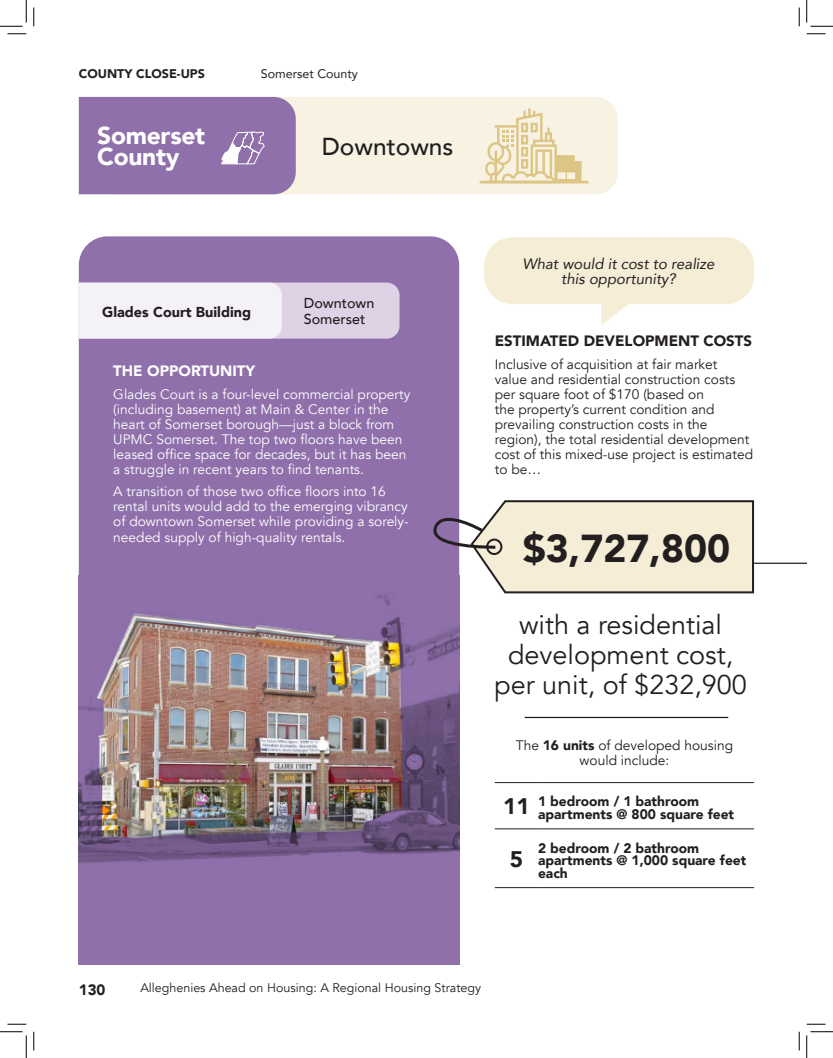
<style>
.page{position:relative;width:833px;height:1058px;background:#fff}
.page>*{position:absolute;margin:0;border:0;box-sizing:border-box;transform-origin:0 0}
.t1{font:900 38.88px "Avenir";color:#231f20}
.t2{font:27px/30px "Avenir";color:#231f20;text-align:center}
.t3{font:900 24.5px/20.1px "Avenir";letter-spacing:-.01em;color:#fff}
.t4{font:500 24.5px "Avenir";color:#231f20}
.t5{font:900 22.5px "Avenir";color:#231f20}
.t6{font:italic 15px/15px "Avenir";color:#231f20;text-align:center}
.t7{font:900 15px "Avenir";color:#231f20}
.t8{font:900 15px "Avenir";color:#fff}
.t9{font:900 14.38px "Avenir";color:#231f20}
.t10{font:500 14.38px/15.8px "Avenir";color:#231f20}
.t11{font:13.75px/15px "Avenir";color:#fff}
.t12{font:13.75px/15px "Avenir";color:#231f20}
.t13{font:900 13.75px/12.5px "Avenir";color:#231f20}
.t14{font:12.5px "Avenir";color:#231f20}
.t15{font:900 12.5px "Avenir";color:#231f20}
.t16{font:12.5px "Avenir";color:#231f20}
.s1{font-weight:900}
</style>
<div class="page">
<div style="left:296px;top:97px;width:322px;height:97px;background:#f7f2e2"></div>
<svg style="left:479px;top:108px;width:109px;height:75px;background:#eee3c5"></svg>
<div style="left:79px;top:97px;width:217px;height:97px;background:#8f70ab"></div>
<div style="left:79px;top:236px;width:380px;height:705px;background:#8f70ab;border-radius:29px"></div>
<img style="left:79px;top:595px;width:380px;height:369px">
<svg style="left:79px;top:282px;width:320px;height:56px;background:#eae4ef"></svg>
<div style="left:484px;top:237px;width:270px;height:67px;background:#f5edd6;border-radius:29px"></div>
<svg style="left:433px;top:498px;width:322px;height:96px"></svg>
<hr style="left:524px;top:717px;width:204px;height:1px;background:#231f20">
<svg style="left:601px;top:304px;width:27px;height:21px"></svg>
<hr style="left:495px;top:782px;width:43px;height:1px;background:#231f20">
<hr style="left:538px;top:782px;width:216px;height:1px;background:#231f20">
<hr style="left:495px;top:828px;width:43px;height:1px;background:#231f20">
<hr style="left:538px;top:828px;width:216px;height:1px;background:#231f20">
<hr style="left:495px;top:887px;width:43px;height:1px;background:#231f20">
<hr style="left:538px;top:887px;width:216px;height:1px;background:#231f20">
<hr style="left:754px;top:562px;width:52px;height:2px;background:#231f20">
<svg style="left:8px;top:33px;width:18px;height:2px"></svg>
<svg style="left:806px;top:33px;width:19px;height:2px"></svg>
<svg style="left:8px;top:1023px;width:18px;height:2px"></svg>
<svg style="left:806px;top:1023px;width:19px;height:2px"></svg>
<svg style="left:33px;top:8px;width:2px;height:18px"></svg>
<svg style="left:33px;top:1031px;width:2px;height:19px"></svg>
<svg style="left:798px;top:8px;width:2px;height:18px"></svg>
<svg style="left:798px;top:1031px;width:2px;height:19px"></svg>
<svg style="left:0;top:0;width:27px;height:27px"></svg>
<svg style="left:0;top:1031px;width:27px;height:27px"></svg>
<svg style="left:806px;top:0;width:26px;height:27px"></svg>
<svg style="left:806px;top:1031px;width:26px;height:27px"></svg>
<p class="t15" style="left:79px;top:63px;width:128px">COUNTY CLOSE-UPS</p>
<p class="t16" style="left:261px;top:64px;width:99px">Somerset County</p>
<p class="t3" style="left:97px;top:125px;width:110px">Somerset<br>County</p>
<p class="t9" style="left:102px;top:299px;width:150px">Glades Court Building</p>
<p class="t4" style="left:322px;top:126px;width:133px">Downtowns</p>
<p class="t10" style="left:304px;top:294px;width:72px">Downtown<br>Somerset</p>
<p class="t8" style="left:113px;top:358px;width:143px">THE OPPORTUNITY</p>
<p class="t11" style="left:113px;top:387px;width:298px">Glades Court is a four-level commercial property (including basement) at Main &amp; Center in the heart of Somerset borough—just a block from UPMC Somerset. The top two floors have been leased office space for decades, but it has been a struggle in recent years to find tenants.</p>
<p class="t11" style="left:113px;top:484px;width:297px">A transition of those two office floors into 16 rental units would add to the emerging vibrancy of downtown Somerset while providing a sorely&shy;needed supply of high-quality rentals.</p>
<p class="t6" style="left:522px;top:256px;width:194px">What would it cost to realize this opportunity?</p>
<p class="t7" style="left:495px;top:328px;width:259px">ESTIMATED DEVELOPMENT COSTS</p>
<p class="t12" style="left:495px;top:357px;width:260px">Inclusive of acquisition at fair market value and residential construction costs per square foot of $170 (based on<br>the property’s current condition and prevailing construction costs in the region), the total residential development cost of this mixed-use project is estimated to be…</p>
<p class="t1" style="left:523px;top:515px;width:209px">$3,727,800</p>
<p class="t2" style="left:494px;top:610px;width:254px">with a residential development cost, per unit, of $232,900</p>
<p class="t12" style="left:516px;top:738px;width:219px">The <span class="s1">16 units</span> of developed housing</p>
<p class="t12" style="left:579px;top:753px;width:91px">would include:</p>
<p class="t5" style="left:503px;top:787px;width:28px">11</p>
<p class="t13" style="left:538px;top:795px;width:198px">1 bedroom / 1 bathroom apartments @ 800 square feet</p>
<p class="t5" style="left:509px;top:839px;width:15px">5</p>
<p class="t13" style="left:538px;top:841px;width:210px">2 bedroom / 2 bathroom apartments @ 1,000 square feet each</p>
<p class="t7" style="left:79px;top:976px;width:28px">130</p>
<p class="t14" style="left:140px;top:980px;width:342px">Alleghenies Ahead on Housing: A Regional Housing Strategy</p>
</div>
